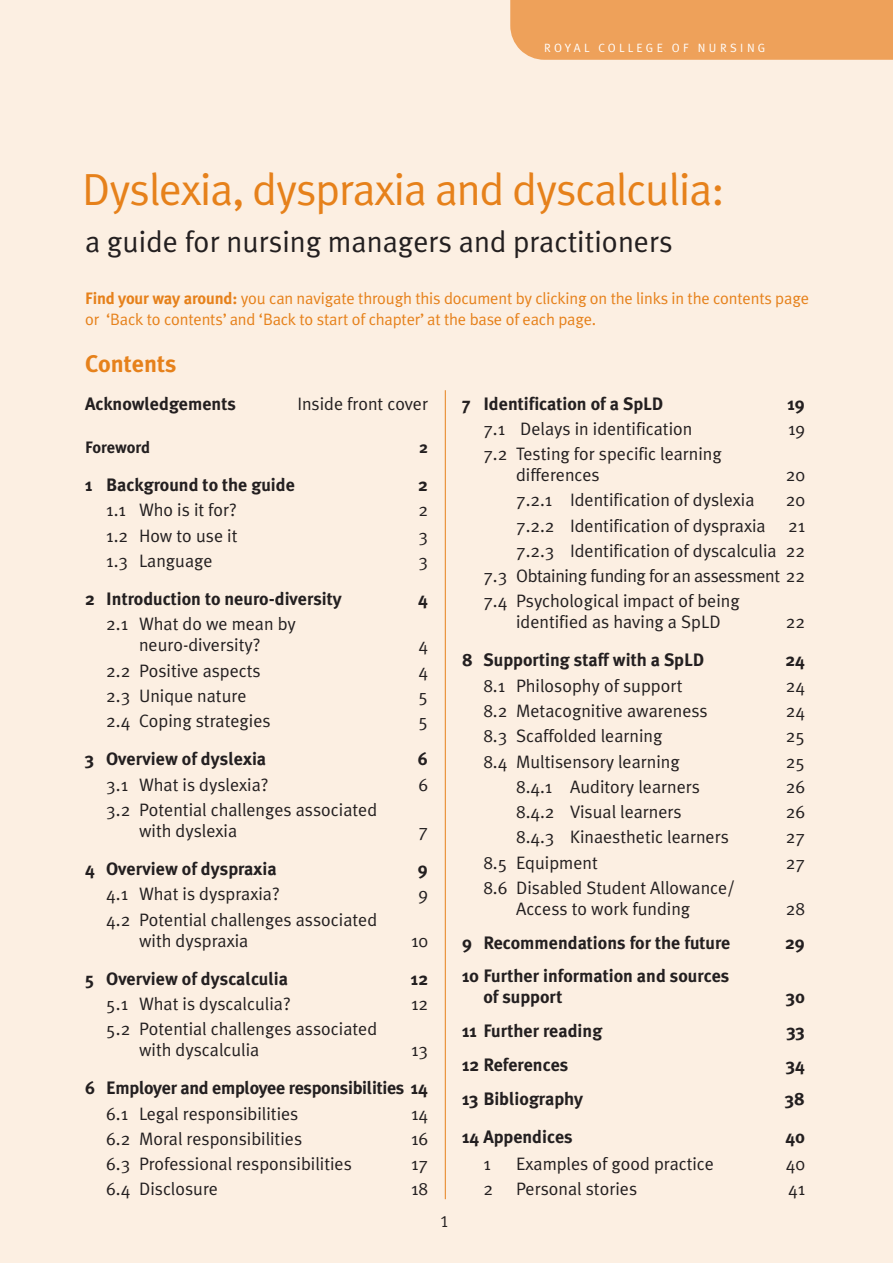
<style>
.page{position:relative;width:893px;height:1263px;background:#fcefe2}
.page>*{position:absolute;margin:0;border:0;box-sizing:border-box;transform-origin:0 0}
.t1{font:45px "Meta Plus Normal";letter-spacing:-.02em;color:#e6811b}
.t2{font:30px "Meta Plus Normal";color:#231f20}
.t3{font:700 24px "Meta Plus";color:#e6811b}
.t4{font:18px/21px "Meta Plus Normal";color:#231f20}
.t5{font:700 18px/21px "Meta Plus";color:#231f20}
.t6{font:18px "Meta Plus Normal";letter-spacing:-.02em;color:#231f20}
.t7{font:16.5px/21px "Meta Plus Normal";letter-spacing:-.01em;color:#e6811b}
.t8{font:700 16.5px "Meta Plus";color:#231f20}
.t9{font:16.5px "Meta Plus Normal Caps";color:#231f20}
.t10{font:12px "Meta Plus Normal";letter-spacing:.265em;color:#fff}
.s1{font-family:"Meta Plus";font-weight:700}
</style>
<div class="page">
<div style="left:510px;top:0;width:383px;height:60px;background:#eea15a"></div>
<hr style="left:445px;top:390px;width:1px;height:809px;background:#e6811b">
<p class="t10" style="left:544px;top:41px;width:223px">ROYAL COLLEGE OF NURSING</p>
<h1 class="t1" style="left:82px;top:164px;width:644px">Dyslexia, dyspraxia and dyscalculia:</h1>
<h2 class="t2" style="left:85px;top:224px;width:589px">a guide for nursing managers and practitioners</h2>
<p class="t7" style="left:85px;top:287px;width:725px"><span class="s1">Find your way around:</span> you can navigate through this document by clicking on the links in the contents page or ‘Back to contents’ and ‘Back to start of chapter’ at the base of each page.</p>
<h3 class="t3" style="left:85px;top:349px;width:93px">Contents</h3>
<p class="t5" style="left:85px;top:393px;width:152px">Acknowledgements</p>
<p class="t4" style="left:297px;top:393px;width:132px">Inside front cover</p>
<p class="t8" style="left:85px;top:438px;width:67px">Foreword</p>
<p class="t8" style="left:419px;top:438px;width:10px">2</p>
<p class="t5" style="left:85px;top:474px;width:211px">1 Background to the guide</p>
<p class="t5" style="left:418px;top:474px;width:11px">2</p>
<p class="t4" style="left:106px;top:500px;width:132px">1.1 Who is it for?</p>
<p class="t4" style="left:418px;top:500px;width:11px">2</p>
<p class="t4" style="left:106px;top:525px;width:133px">1.2 How to use it</p>
<p class="t4" style="left:418px;top:525px;width:11px">3</p>
<p class="t4" style="left:106px;top:550px;width:108px">1.3 Language</p>
<p class="t4" style="left:418px;top:550px;width:11px">3</p>
<p class="t5" style="left:85px;top:588px;width:258px">2 Introduction to neuro-diversity</p>
<p class="t5" style="left:418px;top:588px;width:11px">4</p>
<p class="t4" style="left:106px;top:614px;width:191px;text-align:center">2.1 What do we mean by neuro-diversity?</p>
<p class="t4" style="left:418px;top:635px;width:11px">4</p>
<p class="t4" style="left:106px;top:660px;width:156px">2.2 Positive aspects</p>
<p class="t4" style="left:418px;top:660px;width:11px">4</p>
<p class="t4" style="left:106px;top:685px;width:142px">2.3 Unique nature</p>
<p class="t4" style="left:418px;top:685px;width:11px">5</p>
<p class="t4" style="left:106px;top:710px;width:166px">2.4 Coping strategies</p>
<p class="t4" style="left:418px;top:710px;width:11px">5</p>
<p class="t5" style="left:85px;top:748px;width:183px">3 Overview of dyslexia</p>
<p class="t5" style="left:418px;top:748px;width:12px">6</p>
<p class="t4" style="left:106px;top:774px;width:164px">3.1 What is dyslexia?</p>
<p class="t4" style="left:418px;top:774px;width:11px">6</p>
<p class="t4" style="left:139px;top:799px;width:240px;text-indent:-33px">3.2 Potential challenges associated with dyslexia</p>
<p class="t4" style="left:418px;top:820px;width:11px">7</p>
<p class="t5" style="left:85px;top:858px;width:193px">4 Overview of dyspraxia</p>
<p class="t5" style="left:418px;top:858px;width:12px">9</p>
<p class="t4" style="left:106px;top:883px;width:175px">4.1 What is dyspraxia?</p>
<p class="t4" style="left:418px;top:883px;width:11px">9</p>
<p class="t4" style="left:139px;top:909px;width:240px;text-indent:-33px">4.2 Potential challenges associated with dyspraxia</p>
<p class="t4" style="left:411px;top:930px;width:18px">10</p>
<p class="t5" style="left:85px;top:968px;width:205px">5 Overview of dyscalculia</p>
<p class="t5" style="left:411px;top:968px;width:19px">12</p>
<p class="t4" style="left:106px;top:993px;width:186px">5.1 What is dyscalculia?</p>
<p class="t4" style="left:411px;top:993px;width:18px">12</p>
<p class="t4" style="left:139px;top:1018px;width:240px;text-indent:-33px">5.2 Potential challenges associated with dyscalculia</p>
<p class="t4" style="left:411px;top:1039px;width:18px">13</p>
<p class="t5" style="left:85px;top:1077px;width:344px">6 Employer and employee responsibilities 14</p>
<p class="t4" style="left:106px;top:1103px;width:194px">6.1 Legal responsibilities</p>
<p class="t4" style="left:411px;top:1103px;width:18px">14</p>
<p class="t4" style="left:106px;top:1128px;width:197px">6.2 Moral responsibilities</p>
<p class="t4" style="left:411px;top:1128px;width:18px">16</p>
<p class="t4" style="left:106px;top:1153px;width:247px">6.3 Professional responsibilities</p>
<p class="t4" style="left:411px;top:1153px;width:18px">17</p>
<p class="t4" style="left:106px;top:1178px;width:113px">6.4 Disclosure</p>
<p class="t4" style="left:411px;top:1178px;width:18px">18</p>
<p class="t9" style="left:440px;top:1212px;width:10px">1</p>
<p class="t5" style="left:462px;top:393px;width:203px">7 Identification of a SpLD</p>
<p class="t5" style="left:787px;top:393px;width:19px">19</p>
<p class="t4" style="left:483px;top:418px;width:211px">7.1 Delays in identification</p>
<p class="t4" style="left:788px;top:418px;width:18px">19</p>
<p class="t4" style="left:516px;top:443px;width:207px;text-indent:-33px">7.2 Testing for specific learning differences</p>
<p class="t4" style="left:786px;top:464px;width:21px">20</p>
<p class="t4" style="left:516px;top:490px;width:240px">7.2.1 Identification of dyslexia</p>
<p class="t4" style="left:786px;top:490px;width:21px">20</p>
<p class="t4" style="left:516px;top:515px;width:290px">7.2.2 Identification of dyspraxia 21</p>
<p class="t4" style="left:516px;top:540px;width:290px">7.2.3 Identification of dyscalculia 22</p>
<p class="t6" style="left:483px;top:565px;width:323px">7.3 Obtaining funding for an assessment 22</p>
<p class="t4" style="left:483px;top:591px;width:258px">7.4 Psychological impact of being</p>
<p class="t4" style="left:516px;top:612px;width:206px">identified as having a SpLD</p>
<p class="t4" style="left:786px;top:612px;width:21px">22</p>
<p class="t5" style="left:462px;top:650px;width:244px">8 Supporting staff with a SpLD</p>
<p class="t5" style="left:785px;top:650px;width:21px">24</p>
<p class="t4" style="left:483px;top:675px;width:201px">8.1 Philosophy of support</p>
<p class="t4" style="left:786px;top:675px;width:21px">24</p>
<p class="t4" style="left:483px;top:700px;width:226px">8.2 Metacognitive awareness</p>
<p class="t4" style="left:786px;top:700px;width:21px">24</p>
<p class="t4" style="left:483px;top:725px;width:181px">8.3 Scaffolded learning</p>
<p class="t4" style="left:786px;top:725px;width:21px">25</p>
<p class="t4" style="left:483px;top:751px;width:198px">8.4 Multisensory learning</p>
<p class="t4" style="left:786px;top:751px;width:21px">25</p>
<p class="t4" style="left:516px;top:776px;width:185px">8.4.1 Auditory learners</p>
<p class="t4" style="left:786px;top:776px;width:21px">26</p>
<p class="t4" style="left:516px;top:801px;width:167px">8.4.2 Visual learners</p>
<p class="t4" style="left:786px;top:801px;width:21px">26</p>
<p class="t4" style="left:516px;top:826px;width:214px">8.4.3 Kinaesthetic learners</p>
<p class="t4" style="left:786px;top:826px;width:21px">27</p>
<p class="t4" style="left:483px;top:852px;width:116px">8.5 Equipment</p>
<p class="t4" style="left:786px;top:852px;width:21px">27</p>
<p class="t4" style="left:516px;top:877px;width:221px;text-indent:-33px">8.6 Disabled Student Allowance/<br>Access to work funding</p>
<p class="t4" style="left:786px;top:898px;width:21px">28</p>
<p class="t5" style="left:462px;top:932px;width:270px">9 Recommendations for the future</p>
<p class="t5" style="left:785px;top:932px;width:21px">29</p>
<p class="t5" style="left:483px;top:966px;width:248px;text-indent:-21px">10 Further information and sources of support</p>
<p class="t5" style="left:786px;top:987px;width:21px">30</p>
<p class="t5" style="left:462px;top:1020px;width:142px">11 Further reading</p>
<p class="t5" style="left:787px;top:1020px;width:20px">33</p>
<p class="t5" style="left:462px;top:1054px;width:108px">12 References</p>
<p class="t5" style="left:786px;top:1054px;width:21px">34</p>
<p class="t5" style="left:462px;top:1088px;width:123px">13 Bibliography</p>
<p class="t5" style="left:785px;top:1088px;width:21px">38</p>
<p class="t5" style="left:462px;top:1126px;width:112px">14 Appendices</p>
<p class="t5" style="left:785px;top:1126px;width:21px">40</p>
<p class="t4" style="left:483px;top:1153px;width:9px">1</p>
<p class="t4" style="left:516px;top:1153px;width:199px">Examples of good practice</p>
<p class="t4" style="left:786px;top:1153px;width:21px">40</p>
<p class="t4" style="left:483px;top:1178px;width:11px">2</p>
<p class="t4" style="left:516px;top:1178px;width:123px">Personal stories</p>
<p class="t4" style="left:788px;top:1178px;width:18px">41</p>
</div>
